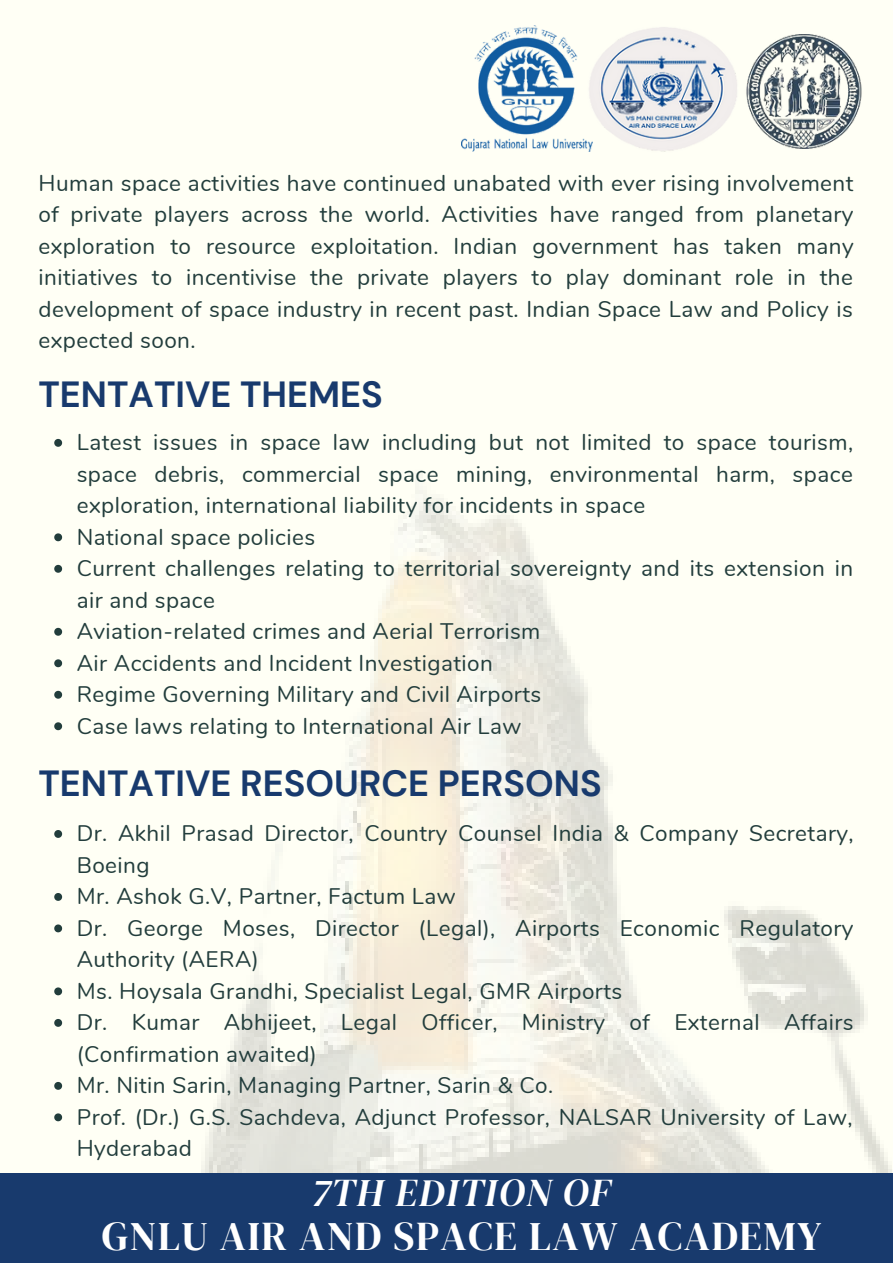
<style>
.page{position:relative;width:893px;height:1264px;background:#fff}
.page>*{position:absolute;margin:0;border:0;box-sizing:border-box;transform-origin:0 0}
.t1{font:40.5px "DM Serif Display";letter-spacing:.04em;color:#fff}
.t2{font:italic 39px "DM Serif Display";letter-spacing:.04em;color:#fff}
.t3{font:700 36.3px "DM Sans";color:#183a6d}
.t4{font:22.5px/31.5px "Nunito";letter-spacing:.02em;color:#223d3c}
</style>
<div class="page">
<div style="left:0;top:0;width:892px;height:1262px;background:#fffff5"></div>
<img style="left:461px;top:26px;width:118px;height:125px">
<img style="left:579px;top:27px;width:139px;height:125px">
<img style="left:718px;top:34px;width:144px;height:114px">
<div style="left:0;top:1173px;width:892px;height:89px;background:#183a6d"></div>
<img style="left:56px;top:438px;width:836px;height:734px">
<svg style="left:54px;top:439px;width:8px;height:8px"></svg>
<svg style="left:54px;top:533px;width:8px;height:8px"></svg>
<svg style="left:54px;top:565px;width:8px;height:7px"></svg>
<svg style="left:54px;top:628px;width:8px;height:7px"></svg>
<svg style="left:54px;top:659px;width:8px;height:8px"></svg>
<svg style="left:54px;top:690px;width:8px;height:8px"></svg>
<svg style="left:54px;top:722px;width:8px;height:8px"></svg>
<svg style="left:54px;top:830px;width:8px;height:7px"></svg>
<svg style="left:54px;top:893px;width:8px;height:7px"></svg>
<svg style="left:54px;top:924px;width:8px;height:8px"></svg>
<svg style="left:54px;top:987px;width:8px;height:8px"></svg>
<svg style="left:54px;top:1018px;width:8px;height:8px"></svg>
<svg style="left:54px;top:1081px;width:8px;height:8px"></svg>
<svg style="left:54px;top:1113px;width:8px;height:8px"></svg>
<p class="t4" style="left:38px;top:168px;width:816px;text-align:justify">Human space activities have continued unabated with ever rising involvement of private players across the world. Activities have ranged from planetary exploration to resource exploitation. Indian government has taken many initiatives to incentivise the private players to play dominant role in the development of space industry in recent past. Indian Space Law and Policy is expected soon.</p>
<h3 class="t3" style="left:38px;top:371px;width:346px">TENTATIVE THEMES</h3>
<p class="t4" style="left:77px;top:427px;width:777px">Latest issues in space law including but not limited to space tourism, space debris, commercial space mining, environmental harm, space exploration, international liability for incidents in space<br>National space policies<br>Current challenges relating to territorial sovereignty and its extension in air and space<br>Aviation-related crimes and Aerial Terrorism<br>Air Accidents and Incident Investigation<br>Regime Governing Military and Civil Airports<br>Case laws relating to International Air Law</p>
<h3 class="t3" style="left:38px;top:760px;width:564px">TENTATIVE RESOURCE PERSONS</h3>
<p class="t4" style="left:77px;top:818px;width:778px">Dr. Akhil Prasad Director, Country Counsel India &amp; Company Secretary, Boeing<br>Mr. Ashok G.V, Partner, Factum Law<br>Dr. George Moses, Director (Legal), Airports Economic Regulatory Authority (AERA)<br>Ms. Hoysala Grandhi, Specialist Legal, GMR Airports<br>Dr. Kumar Abhijeet, Legal Officer, Ministry of External Affairs (Confirmation awaited)<br>Mr. Nitin Sarin, Managing Partner, Sarin &amp; Co.<br>Prof. (Dr.) G.S. Sachdeva, Adjunct Professor, NALSAR University of Law, Hyderabad</p>
<h2 class="t2" style="left:312px;top:1165px;width:299px">7TH EDITION OF</h2>
<h1 class="t1" style="left:102px;top:1207px;width:721px">GNLU AIR AND SPACE LAW ACADEMY</h1>
</div>
